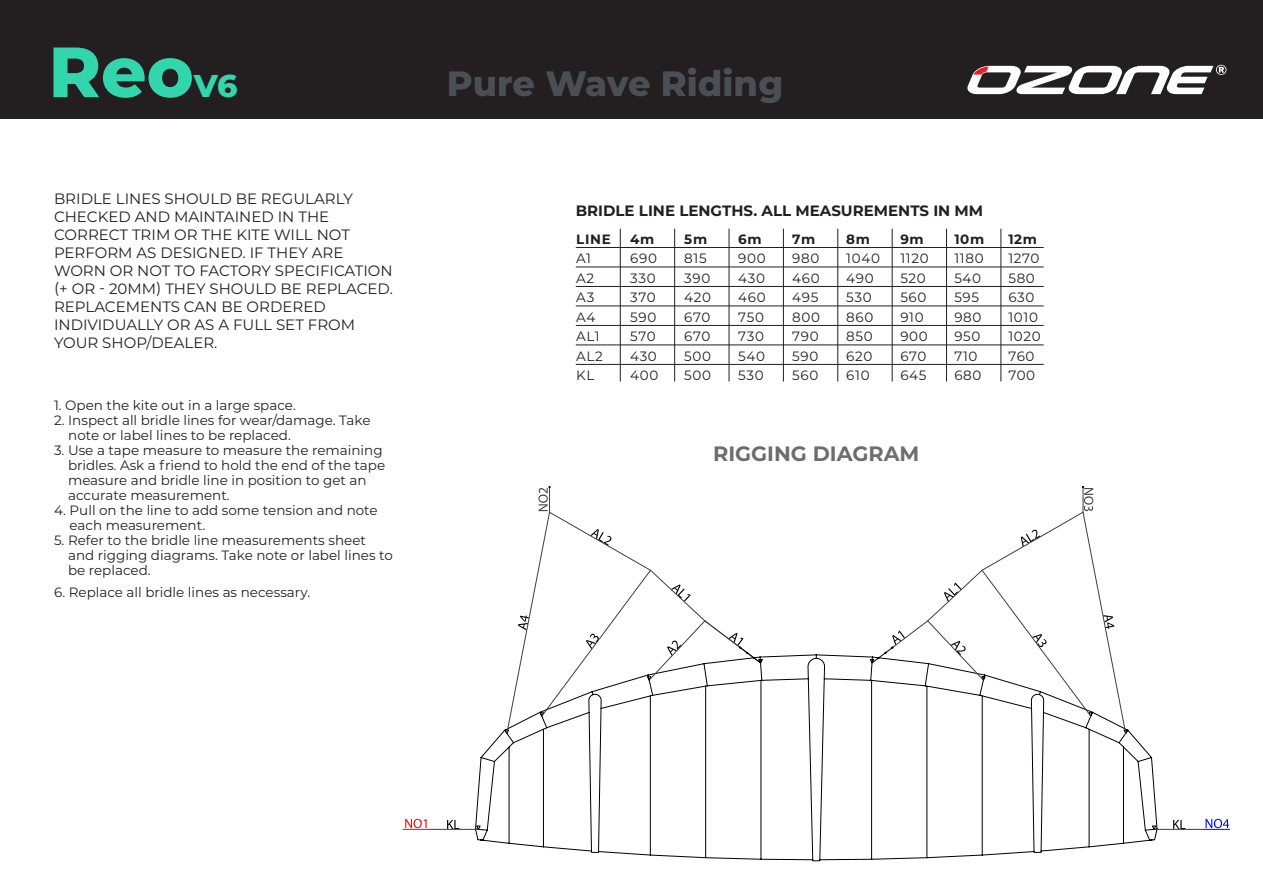
<style>
.page{position:relative;width:1263px;height:893px;background:#fff}
.page>*{position:absolute;margin:0;border:0;box-sizing:border-box;transform-origin:0 0}
.t1{font:800 70.95px "Montserrat";color:#32d5ac}
.t2{font:800 35.25px "Montserrat";color:#4a4f55}
.t3{font:800 31.5px "Montserrat";color:#32d5ac}
.t4{font:700 20.85px "Montserrat";color:#6d6d71}
.t5{font:15px/18px "Montserrat";color:#231f20}
.t6{font:700 15px "Montserrat";color:#231f20}
.t7{font:13.5px/15px "Montserrat";letter-spacing:.05em;color:#231f20}
.t8{font:700 13.5px "Montserrat";letter-spacing:.05em;color:#231f20}
</style>
<div class="page">
<div style="left:0;top:0;width:1263px;height:118px;background:#231f20"></div>
<svg style="left:967px;top:65px;width:259px;height:29px"></svg>
<hr style="left:620px;top:229px;width:1px;height:152px;background:#231f20">
<hr style="left:576px;top:247px;width:468px;height:1px;background:#231f20">
<hr style="left:576px;top:267px;width:468px;height:1px;background:#231f20">
<hr style="left:576px;top:286px;width:468px;height:1px;background:#231f20">
<hr style="left:576px;top:306px;width:468px;height:1px;background:#231f20">
<hr style="left:576px;top:325px;width:468px;height:1px;background:#231f20">
<hr style="left:576px;top:345px;width:468px;height:1px;background:#231f20">
<hr style="left:576px;top:364px;width:468px;height:1px;background:#231f20">
<hr style="left:674px;top:229px;width:1px;height:152px;background:#231f20">
<hr style="left:729px;top:229px;width:1px;height:152px;background:#231f20">
<hr style="left:783px;top:229px;width:1px;height:152px;background:#231f20">
<hr style="left:837px;top:229px;width:1px;height:153px;background:#231f20">
<hr style="left:946px;top:229px;width:1px;height:152px;background:#231f20">
<hr style="left:892px;top:229px;width:1px;height:152px;background:#231f20">
<hr style="left:1001px;top:229px;width:1px;height:152px;background:#231f20">
<svg style="left:475px;top:728px;width:682px;height:133px"></svg>
<hr style="left:1154px;top:829px;width:50px;height:1px;background:#3f3f3f">
<hr style="left:428px;top:829px;width:50px;height:1px;background:#3f3f3f">
<svg style="left:1173px;top:820px;width:12px;height:9px"></svg>
<svg style="left:447px;top:820px;width:12px;height:9px"></svg>
<svg style="left:1204px;top:819px;width:26px;height:11px"></svg>
<svg style="left:403px;top:819px;width:25px;height:11px"></svg>
<svg style="left:506px;top:561px;width:620px;height:173px"></svg>
<svg style="left:1103px;top:615px;width:11px;height:14px"></svg>
<svg style="left:518px;top:615px;width:11px;height:15px"></svg>
<svg style="left:541px;top:681px;width:550px;height:36px"></svg>
<svg style="left:538px;top:487px;width:555px;height:194px"></svg>
<h1 class="t1" style="left:49px;top:20px;width:147px">Reo</h1>
<h3 class="t3" style="left:194px;top:63px;width:45px">V6</h3>
<h2 class="t2" style="left:447px;top:57px;width:338px">Pure Wave Riding</h2>
<p class="t5" style="left:54px;top:189px;width:340px">Bridle lines should be regularly checked and maintained in the correct trim or the kite will not perform as designed. I f they are worn or not to factory specification (+ or - 20mm) they should be replaced.<br>Replacements can be ordered individually or as a full set from your shop/dealer.</p>
<p class="t7" style="left:54px;top:397px;width:243px">1. Open the kite out in a large space.</p>
<p class="t7" style="left:68px;top:412px;width:304px;text-indent:-14px">2. I nspect all bridle lines for wear/damage. Take note or label lines to be replaced.</p>
<p class="t7" style="left:68px;top:442px;width:319px;text-indent:-14px">3. Use a tape measure to measure the remaining bridles. Ask a friend to hold the end of the tape measure and bridle line in position to get an accurate measurement.</p>
<p class="t7" style="left:70px;top:502px;width:310px;text-indent:-16px">4. Pull on the line to add some tension and note each measurement.</p>
<p class="t7" style="left:68px;top:532px;width:326px;text-indent:-14px">5. Refer to the bridle line measurements sheet and rigging diagrams. Take note or label lines to be replaced.</p>
<p class="t7" style="left:54px;top:584px;width:258px">6. Replace all bridle lines as necessary.</p>
<p class="t6" style="left:576px;top:200px;width:22px">BRID</p>
<p class="t6" style="left:615px;top:200px;width:354px">LE LIN E LENGTHS. ALL M EASUREM ENTS IN MM</p>
<p class="t8" style="left:576px;top:229px;width:36px">LIN E</p>
<p class="t8" style="left:630px;top:229px;width:26px">4m</p>
<p class="t8" style="left:684px;top:229px;width:24px">5m</p>
<p class="t8" style="left:738px;top:229px;width:25px">6m</p>
<p class="t8" style="left:792px;top:229px;width:24px">7m</p>
<p class="t8" style="left:846px;top:229px;width:25px">8m</p>
<p class="t8" style="left:900px;top:229px;width:25px">9m</p>
<p class="t8" style="left:954px;top:229px;width:31px">10m</p>
<p class="t8" style="left:1008px;top:229px;width:30px">12m</p>
<p class="t7" style="left:576px;top:250px;width:16px">A1</p>
<p class="t7" style="left:630px;top:250px;width:28px">690</p>
<p class="t7" style="left:684px;top:250px;width:24px">815</p>
<p class="t7" style="left:738px;top:250px;width:29px">900</p>
<p class="t7" style="left:792px;top:250px;width:29px">980</p>
<p class="t7" style="left:846px;top:250px;width:35px">1040</p>
<p class="t7" style="left:900px;top:250px;width:30px">1120</p>
<p class="t7" style="left:954px;top:250px;width:31px">1180</p>
<p class="t7" style="left:1008px;top:250px;width:33px">1270</p>
<p class="t7" style="left:576px;top:270px;width:20px">A2</p>
<p class="t7" style="left:630px;top:270px;width:27px">330</p>
<p class="t7" style="left:684px;top:270px;width:28px">390</p>
<p class="t7" style="left:738px;top:270px;width:28px">430</p>
<p class="t7" style="left:792px;top:270px;width:29px">460</p>
<p class="t7" style="left:846px;top:270px;width:29px">490</p>
<p class="t7" style="left:900px;top:270px;width:27px">520</p>
<p class="t7" style="left:954px;top:270px;width:28px">540</p>
<p class="t7" style="left:1008px;top:270px;width:28px">580</p>
<p class="t7" style="left:576px;top:289px;width:20px">A3</p>
<p class="t7" style="left:630px;top:289px;width:27px">370</p>
<p class="t7" style="left:684px;top:289px;width:28px">420</p>
<p class="t7" style="left:738px;top:289px;width:29px">460</p>
<p class="t7" style="left:792px;top:289px;width:28px">495</p>
<p class="t7" style="left:846px;top:289px;width:27px">530</p>
<p class="t7" style="left:900px;top:289px;width:28px">560</p>
<p class="t7" style="left:954px;top:289px;width:26px">595</p>
<p class="t7" style="left:1008px;top:289px;width:28px">630</p>
<p class="t7" style="left:576px;top:309px;width:21px">A4</p>
<p class="t7" style="left:630px;top:309px;width:28px">590</p>
<p class="t7" style="left:684px;top:309px;width:28px">670</p>
<p class="t7" style="left:738px;top:309px;width:27px">750</p>
<p class="t7" style="left:792px;top:309px;width:29px">800</p>
<p class="t7" style="left:846px;top:309px;width:29px">860</p>
<p class="t7" style="left:900px;top:309px;width:25px">910</p>
<p class="t7" style="left:954px;top:309px;width:29px">980</p>
<p class="t7" style="left:1008px;top:309px;width:31px">1010</p>
<p class="t7" style="left:576px;top:328px;width:25px">AL 1</p>
<p class="t7" style="left:630px;top:328px;width:27px">570</p>
<p class="t7" style="left:684px;top:328px;width:28px">670</p>
<p class="t7" style="left:738px;top:328px;width:27px">730</p>
<p class="t7" style="left:792px;top:328px;width:28px">790</p>
<p class="t7" style="left:846px;top:328px;width:28px">850</p>
<p class="t7" style="left:900px;top:328px;width:29px">900</p>
<p class="t7" style="left:954px;top:328px;width:28px">950</p>
<p class="t7" style="left:1008px;top:328px;width:34px">1020</p>
<p class="t7" style="left:576px;top:348px;width:28px">AL 2</p>
<p class="t7" style="left:630px;top:348px;width:28px">430</p>
<p class="t7" style="left:684px;top:348px;width:28px">500</p>
<p class="t7" style="left:738px;top:348px;width:28px">540</p>
<p class="t7" style="left:792px;top:348px;width:28px">590</p>
<p class="t7" style="left:846px;top:348px;width:28px">620</p>
<p class="t7" style="left:900px;top:348px;width:28px">670</p>
<p class="t7" style="left:954px;top:348px;width:25px">710</p>
<p class="t7" style="left:1008px;top:348px;width:28px">760</p>
<p class="t7" style="left:576px;top:367px;width:7px">KL</p>
<p class="t7" style="left:630px;top:367px;width:30px">400</p>
<p class="t7" style="left:684px;top:367px;width:28px">500</p>
<p class="t7" style="left:738px;top:367px;width:27px">530</p>
<p class="t7" style="left:792px;top:367px;width:28px">560</p>
<p class="t7" style="left:846px;top:367px;width:25px">610</p>
<p class="t7" style="left:900px;top:367px;width:28px">645</p>
<p class="t7" style="left:954px;top:367px;width:29px">680</p>
<p class="t7" style="left:1008px;top:367px;width:28px">700</p>
<h3 class="t4" style="left:713px;top:438px;width:208px">rigging diagram</h3>
</div>
